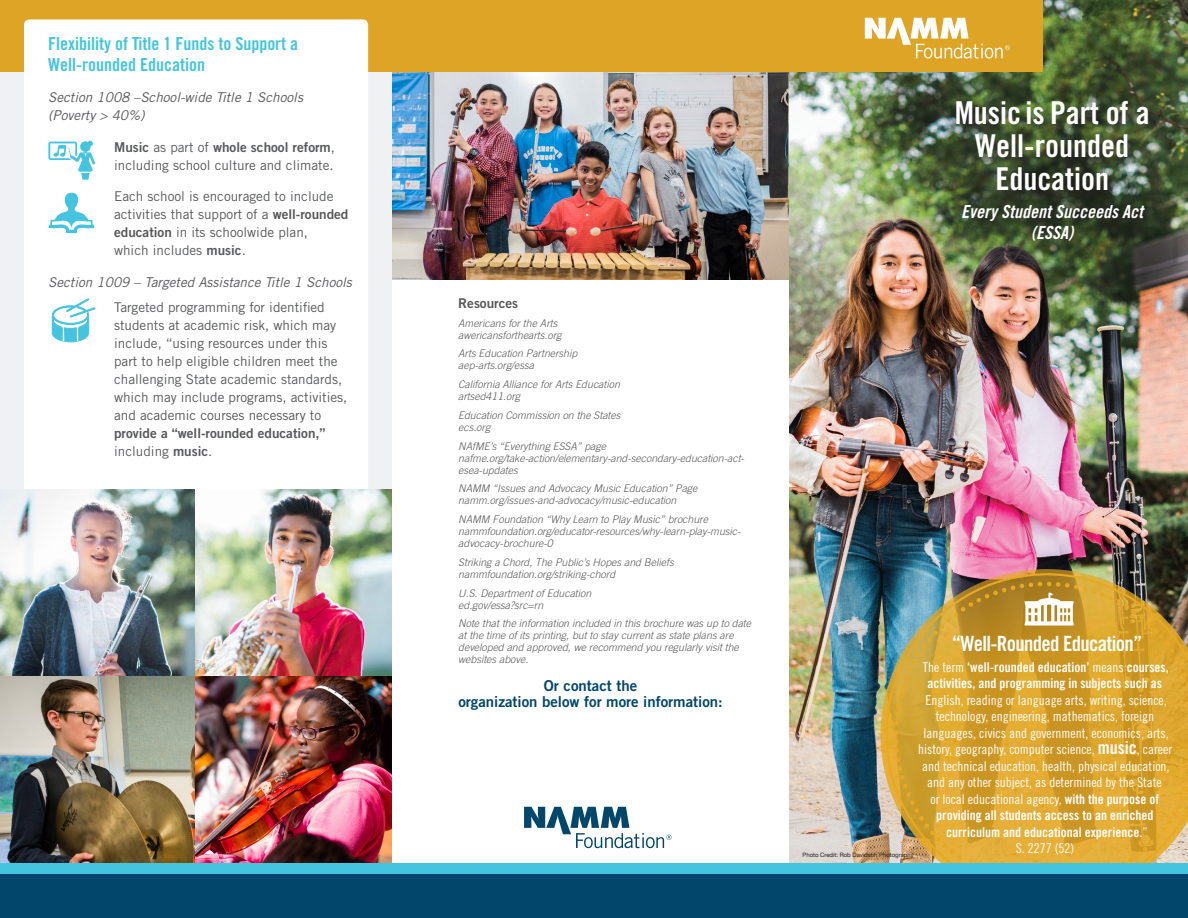
<style>
.page{position:relative;width:1188px;height:918px;background:#fff}
.page>*{position:absolute;margin:0;border:0;box-sizing:border-box;transform-origin:0 0}
.t1{font:31.5px/33px "Trade Gothic Bold Cond Twenty";color:#fff;text-align:center}
.t2{font:21px "Trade Gothic Bold Cond Twenty";letter-spacing:-.03em;color:#fff}
.t3{font:18px/21px "Trade Gothic Bold Cond Twenty";color:#45c4df}
.t4{font:18px/21px "Trade Gothic Bold Cond Twenty Obl";color:#fff;text-align:center}
.t5{font:15px/16.5px "Trade Gothic Bold Two";color:#02466c;text-align:center}
.t6{font:13.5px/16.5px "Trade Gothic Cond Eighteen";color:#fff;text-align:center}
.t7{font:13.5px/18px "Trade Gothic";color:#57585a}
.t8{font:italic 13.5px/18px "Trade Gothic";color:#57585a}
.t9{font:13.5px "Trade Gothic Bold Two";color:#57585a}
.t10{font:italic 300 10.5px/12px "Trade Gothic";color:#57585a}
.t11{font:6px "Helvetica Neue";color:#231f20}
.s1{font-family:"Trade Gothic Bold Two"}
.s2{font-family:"Trade Gothic Bold Cond Twenty"}
.s3{font-family:"Trade Gothic Bold Cond Twenty";font-size:18px}
</style>
<div class="page">
<img style="left:392px;top:71px;width:398px;height:209px">
<div style="left:0;top:71px;width:392px;height:840px;background:#f0f1f2"></div>
<img style="left:790px;top:0;width:398px;height:863px">
<img style="left:881px;top:569px;width:307px;height:294px">
<img style="left:885px;top:573px;width:303px;height:290px">
<svg style="left:894px;top:582px;width:294px;height:281px;background:#cda037"></svg>
<div style="left:0;top:0;width:1043px;height:71px;background:#dea425"></div>
<svg style="left:865px;top:18px;width:145px;height:41px"></svg>
<svg style="left:524px;top:807px;width:147px;height:41px"></svg>
<div style="left:954px;top:99px;width:207px;height:154px;background:#231f20;opacity:.75"></div>
<div style="left:24px;top:19px;width:344px;height:563px;background:#fff;border-radius:5px"></div>
<svg style="left:48px;top:140px;width:47px;height:40px"></svg>
<svg style="left:48px;top:193px;width:46px;height:40px"></svg>
<svg style="left:52px;top:298px;width:43px;height:44px"></svg>
<img style="left:0;top:490px;width:195px;height:373px">
<img style="left:195px;top:490px;width:197px;height:373px">
<div style="left:0;top:863px;width:1188px;height:55px;background:#45c4df"></div>
<div style="left:0;top:875px;width:1188px;height:43px;background:#02466c"></div>
<p class="t3" style="left:48px;top:33px;width:252px">Flexibility of Title 1 Funds to Support a<br>Well-rounded Education</p>
<p class="t8" style="left:48px;top:88px;width:256px">Section 1008 –School-wide Title 1 Schools (Poverty &gt; 40%)</p>
<p class="t7" style="left:114px;top:138px;width:222px"><span class="s1">Music</span> as part of <span class="s1">whole school reform</span>, including school culture and climate.</p>
<p class="t7" style="left:114px;top:187px;width:236px">Each school is encouraged to include activities that support of a <span class="s1">well-rounded education</span> in its schoolwide plan,<br>which includes <span class="s1">music</span>.</p>
<p class="t8" style="left:48px;top:273px;width:305px">Section 1009 – Targeted Assistance Title 1 Schools</p>
<p class="t7" style="left:114px;top:298px;width:235px">Targeted programming for identified students at academic risk, which may include, “using resources under this part to help eligible children meet the challenging State academic standards, which may include programs, activities, and academic courses necessary to <span class="s1">provide a “well-rounded education,” </span>including <span class="s1">music</span>.</p>
<p class="t9" style="left:458px;top:295px;width:61px">Resources</p>
<p class="t10" style="left:458px;top:317px;width:101px">Americans for the Arts</p>
<p class="t10" style="left:458px;top:329px;width:105px">awericansforthearts.org</p>
<p class="t10" style="left:458px;top:347px;width:121px">Arts Education Partnership</p>
<p class="t10" style="left:458px;top:359px;width:77px">aep-arts.org/essa</p>
<p class="t10" style="left:458px;top:378px;width:163px">California Alliance for Arts Education</p>
<p class="t10" style="left:458px;top:390px;width:63px">artsed411.org</p>
<p class="t10" style="left:458px;top:409px;width:164px">Education Commission on the States</p>
<p class="t10" style="left:458px;top:421px;width:34px">ecs.org</p>
<p class="t10" style="left:458px;top:440px;width:149px">NAfME’s “Everything ESSA” page</p>
<p class="t10" style="left:458px;top:452px;width:288px">nafme.org/take-action/elementary-and-secondary-education-act&shy;esea-updates</p>
<p class="t10" style="left:458px;top:482px;width:241px">NAMM “Issues and Advocacy Music Education” Page</p>
<p class="t10" style="left:458px;top:494px;width:220px">namm.org/issues-and-advocacy/music-education</p>
<p class="t10" style="left:458px;top:513px;width:251px">NAMM Foundation “Why Learn to Play Music” brochure</p>
<p class="t10" style="left:458px;top:525px;width:284px">nammfoundation.org/educator-resources/why-learn-play-music&shy;advocacy-brochure-0</p>
<p class="t10" style="left:458px;top:556px;width:217px">Striking a Chord, The Public’s Hopes and Beliefs</p>
<p class="t10" style="left:458px;top:568px;width:158px">nammfoundation.org/striking-chord</p>
<p class="t10" style="left:458px;top:587px;width:135px">U.S. Department of Education</p>
<p class="t10" style="left:458px;top:599px;width:87px">ed.gov/essa?src=rn</p>
<p class="t10" style="left:458px;top:617px;width:294px">Note that the information included in this brochure was up to date at the time of its printing, but to stay current as state plans are developed and approved, we recommend you regularly visit the websites above.</p>
<p class="t5" style="left:458px;top:677px;width:266px">Or contact the<br>organization below for more information:</p>
<p class="t1" style="left:955px;top:96px;width:196px">Music is Part of a<br>Well-rounded<br>Education</p>
<p class="t4" style="left:961px;top:201px;width:183px">Every Student Succeeds Act (ESSA)</p>
<p class="t2" style="left:952px;top:631px;width:192px">“Well-Rounded Education”</p>
<p class="t6" style="left:918px;top:659px;width:255px">The term <span class="s2">‘well-rounded education’</span> means <span class="s2">courses, activities, and programming in subjects such as </span>English, reading or language arts, writing, science, technology, engineering, mathematics, foreign languages, civics and government, economics, arts, history, geography, computer science, <span class="s3">music</span>, career and technical education, health, physical education, and any other subject, as determined by the State<br>or local educational agency, <span class="s2">with the purpose of providing all students access to an enriched curriculum and educational experience.</span>”<br>S. 2277 (52)</p>
<p class="t11" style="left:802px;top:850px;width:113px">Photo Credit: Rob Davidson Photography</p>
</div>
